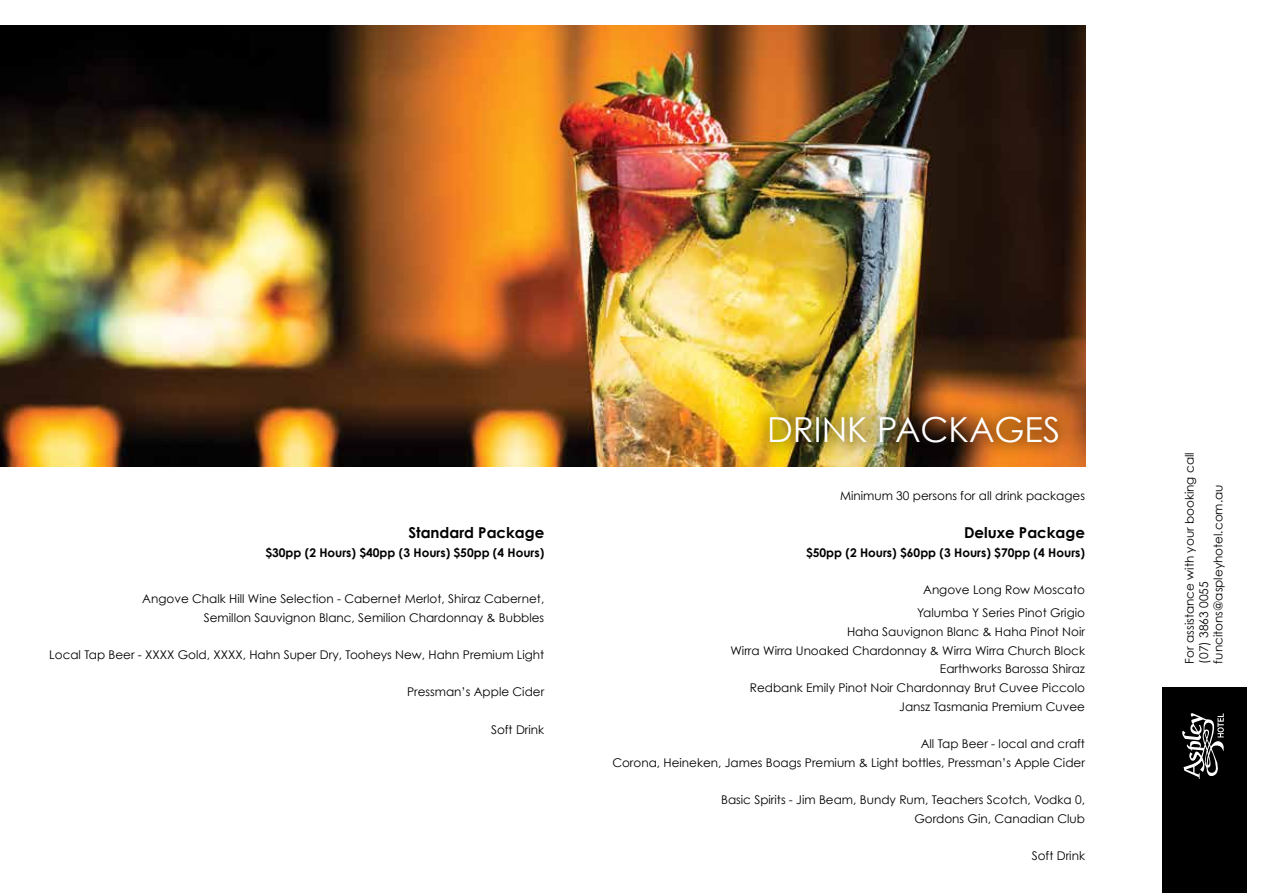
<style>
.page{position:relative;width:1263px;height:893px;background:#fff}
.page>*{position:absolute;margin:0;border:0;box-sizing:border-box;transform-origin:0 0}
.t1{font:34.5px "Century Gothic";color:#fff}
.t2{font:700 15px "Century Gothic";color:#000}
.t3{font:12px/18.6px "Century Gothic";color:#000;text-align:right}
.t4{font:700 12px "Century Gothic";color:#000}
</style>
<div class="page">
<div style="left:1162px;top:688px;width:84px;height:205px;background:#000"></div>
<svg style="left:1182px;top:713px;width:42px;height:66px"></svg>
<img style="left:0;top:26px;width:1085px;height:441px">
<div style="left:752px;top:399px;width:324px;height:61px;background:#000;opacity:.27"></div>
<p class="t2" style="left:408px;top:524px;width:137px">Standard Package</p>
<p class="t4" style="left:265px;top:545px;width:280px">$30pp (2 Hours) $40pp (3 Hours) $50pp (4 Hours)</p>
<p class="t3" style="left:142px;top:589px;width:404px">Angove Chalk Hill Wine Selection - Cabernet Merlot, Shiraz Cabernet,<br>Semillon Sauvignon Blanc, Semilion Chardonnay &amp; Bubbles</p>
<p class="t3" style="left:49px;top:645px;width:496px">Local Tap Beer - XXXX Gold, XXXX, Hahn Super Dry, Tooheys New, Hahn Premium Light</p>
<p class="t3" style="left:407px;top:682px;width:139px">Pressman’s Apple Cider</p>
<p class="t3" style="left:491px;top:720px;width:55px">Soft Drink</p>
<h1 class="t1" style="left:767px;top:409px;width:294px">DRINK PACKAGES</h1>
<p class="t3" style="left:840px;top:486px;width:246px">Minimum 30 persons for all drink packages</p>
<p class="t2" style="left:964px;top:524px;width:122px">Deluxe Package</p>
<p class="t4" style="left:806px;top:545px;width:280px">$50pp (2 Hours) $60pp (3 Hours) $70pp (4 Hours)</p>
<p class="t3" style="left:917px;top:578px;width:169px;line-height:23px;text-align:center">Angove Long Row Moscato<br>Yalumba Y Series Pinot Grigio</p>
<p class="t3" style="left:730px;top:622px;width:356px">Haha Sauvignon Blanc &amp; Haha Pinot Noir<br>Wirra Wirra Unoaked Chardonnay &amp; Wirra Wirra Church Block Earthworks Barossa Shiraz<br>Redbank Emily Pinot Noir Chardonnay Brut Cuvee Piccolo Jansz Tasmania Premium Cuvee</p>
<p class="t3" style="left:612px;top:734px;width:474px">All Tap Beer - local and craft<br>Corona, Heineken, James Boags Premium &amp; Light bottles, Pressman’s Apple Cider</p>
<p class="t3" style="left:721px;top:790px;width:365px">Basic Spirits - Jim Beam, Bundy Rum, Teachers Scotch, Vodka 0,<br>Gordons Gin, Canadian Club</p>
<p class="t3" style="left:1032px;top:846px;width:55px">Soft Drink</p>
<p class="t3" style="left:1182px;top:663px;width:213px;line-height:14.4px;text-align:left;rotate:-90deg">For assistance with your booking call (07) 3863 0055 funcitons@aspleyhotel.com.au</p>
</div>
